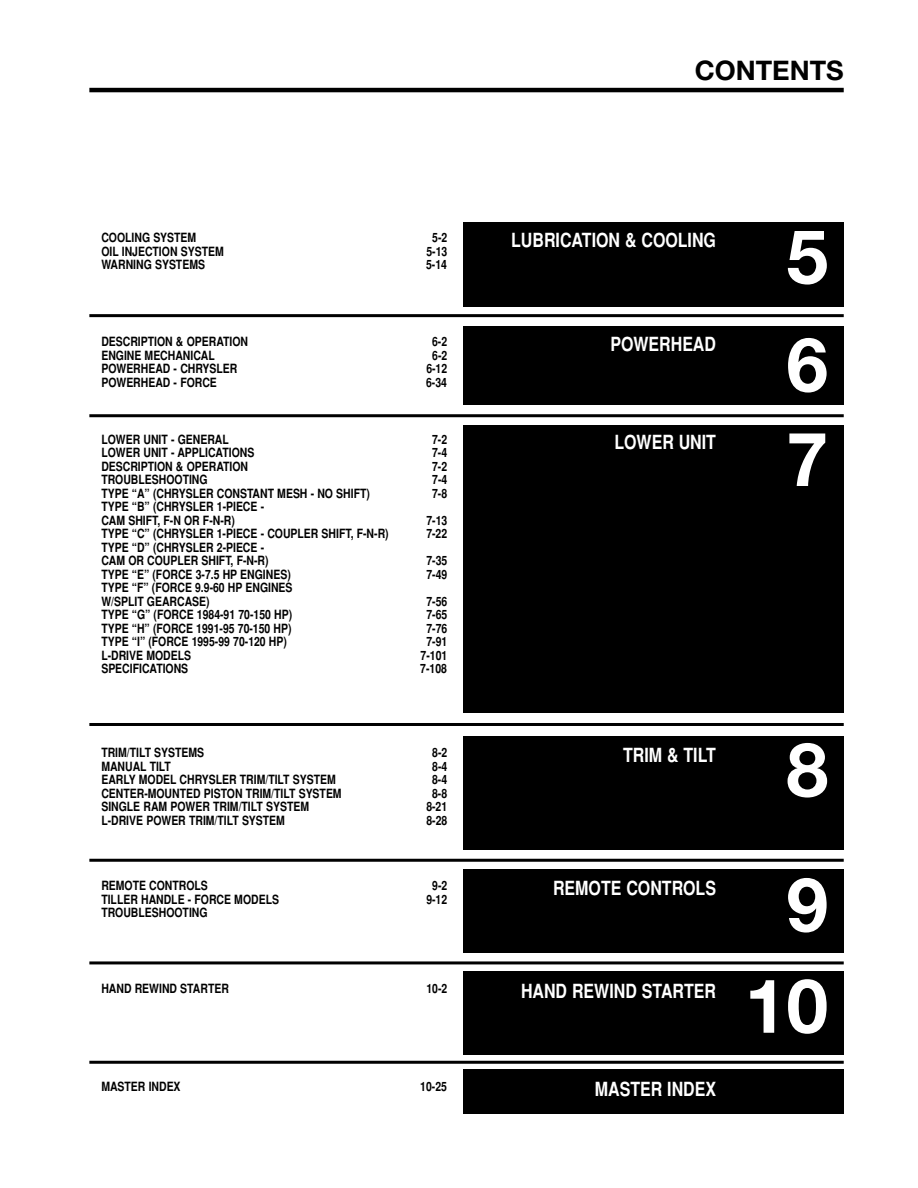
<style>
.page{position:relative;width:918px;height:1188px;background:#fff}
.page>*{position:absolute;margin:0;border:0;box-sizing:border-box;transform-origin:0 0}
.t1{font:700 75px "Helvetica Neue";color:#fff}
.t2{font:700 27px "Helvetica Neue";color:#000}
.t3{font:700 19.5px "Helvetica";color:#fff;scale:.82 1}
.t4{font:700 12.75px/13.5px "Helvetica";color:#000;scale:.82 1}
</style>
<div class="page">
<div style="left:463px;top:869px;width:381px;height:84px;background:#000"></div>
<div style="left:463px;top:1070px;width:381px;height:44px;background:#000"></div>
<hr style="left:89px;top:88px;width:755px;height:4px;background:#000">
<div style="left:463px;top:326px;width:381px;height:78px;background:#000"></div>
<div style="left:463px;top:425px;width:381px;height:288px;background:#000"></div>
<div style="left:463px;top:736px;width:381px;height:114px;background:#000"></div>
<hr style="left:89px;top:314px;width:755px;height:3px;background:#000">
<hr style="left:89px;top:414px;width:755px;height:3px;background:#000">
<hr style="left:89px;top:723px;width:755px;height:3px;background:#000">
<hr style="left:89px;top:859px;width:755px;height:3px;background:#000">
<hr style="left:89px;top:1061px;width:755px;height:3px;background:#000">
<div style="left:463px;top:972px;width:381px;height:83px;background:#000"></div>
<hr style="left:89px;top:961px;width:755px;height:3px;background:#000">
<div style="left:463px;top:222px;width:381px;height:85px;background:#000"></div>
<p class="t4" style="left:101px;top:232px;width:117px">COOLING SYSTEM</p>
<p class="t4" style="left:432px;top:232px;width:20px">5-2</p>
<p class="t4" style="left:101px;top:246px;width:151px">OIL INJECTION SYSTEM</p>
<p class="t4" style="left:426px;top:246px;width:27px">5-13</p>
<p class="t4" style="left:101px;top:259px;width:128px">WARNING SYSTEMS</p>
<p class="t4" style="left:426px;top:259px;width:27px">5-14</p>
<p class="t4" style="left:101px;top:336px;width:180px">DESCRIPTION &amp; OPERATION</p>
<p class="t4" style="left:432px;top:336px;width:20px">6-2</p>
<p class="t4" style="left:101px;top:350px;width:140px">ENGINE MECHANICAL</p>
<p class="t4" style="left:432px;top:350px;width:20px">6-2</p>
<p class="t4" style="left:101px;top:363px;width:167px">POWERHEAD - CHRYSLER</p>
<p class="t4" style="left:426px;top:363px;width:27px">6-12</p>
<p class="t4" style="left:101px;top:377px;width:142px">POWERHEAD - FORCE</p>
<p class="t4" style="left:426px;top:377px;width:27px">6-34</p>
<p class="t4" style="left:101px;top:434px;width:157px">LOWER UNIT - GENERAL</p>
<p class="t4" style="left:432px;top:434px;width:20px">7-2</p>
<p class="t4" style="left:101px;top:447px;width:188px">LOWER UNIT - APPLICATIONS</p>
<p class="t4" style="left:432px;top:447px;width:20px">7-4</p>
<p class="t4" style="left:101px;top:461px;width:180px">DESCRIPTION &amp; OPERATION</p>
<p class="t4" style="left:432px;top:461px;width:20px">7-2</p>
<p class="t4" style="left:101px;top:474px;width:131px">TROUBLESHOOTING</p>
<p class="t4" style="left:432px;top:474px;width:20px">7-4</p>
<p class="t4" style="left:101px;top:488px;width:329px">TYPE “A” (CHRYSLER CONSTANT MESH - NO SHIFT)</p>
<p class="t4" style="left:432px;top:488px;width:20px">7-8</p>
<p class="t4" style="left:101px;top:501px;width:200px">TYPE “B” (CHRYSLER 1-PIECE -<br>CAM SHIFT, F-N OR F-N-R)</p>
<p class="t4" style="left:426px;top:515px;width:27px">7-13</p>
<p class="t4" style="left:101px;top:528px;width:352px">TYPE “C” (CHRYSLER 1-PIECE - COUPLER SHIFT, F-N-R)</p>
<p class="t4" style="left:426px;top:528px;width:27px">7-22</p>
<p class="t4" style="left:101px;top:542px;width:205px">TYPE “D” (CHRYSLER 2-PIECE -<br>CAM OR COUPLER SHIFT, F-N-R)</p>
<p class="t4" style="left:426px;top:555px;width:27px">7-35</p>
<p class="t4" style="left:101px;top:569px;width:233px">TYPE “E” (FORCE 3-7.5 HP ENGINES)</p>
<p class="t4" style="left:426px;top:569px;width:27px">7-49</p>
<p class="t4" style="left:101px;top:582px;width:235px">TYPE “F” (FORCE 9.9-60 HP ENGINES<br>W/SPLIT GEARCASE)</p>
<p class="t4" style="left:426px;top:596px;width:27px">7-56</p>
<p class="t4" style="left:101px;top:609px;width:234px">TYPE “G” (FORCE 1984-91 70-150 HP)</p>
<p class="t4" style="left:426px;top:609px;width:27px">7-65</p>
<p class="t4" style="left:101px;top:623px;width:234px">TYPE “H” (FORCE 1991-95 70-150 HP)</p>
<p class="t4" style="left:426px;top:623px;width:27px">7-76</p>
<p class="t4" style="left:101px;top:636px;width:228px">TYPE “I” (FORCE 1995-99 70-120 HP)</p>
<p class="t4" style="left:426px;top:636px;width:27px">7-91</p>
<p class="t4" style="left:101px;top:650px;width:111px">L-DRIVE MODELS</p>
<p class="t4" style="left:421px;top:650px;width:34px">7-101</p>
<p class="t4" style="left:101px;top:663px;width:108px">SPECIFICATIONS</p>
<p class="t4" style="left:420px;top:663px;width:34px">7-108</p>
<p class="t4" style="left:101px;top:747px;width:127px">TRIM/TILT SYSTEMS</p>
<p class="t4" style="left:432px;top:747px;width:20px">8-2</p>
<p class="t4" style="left:101px;top:761px;width:86px">MANUAL TILT</p>
<p class="t4" style="left:432px;top:761px;width:20px">8-4</p>
<p class="t4" style="left:101px;top:774px;width:287px">EARLY MODEL CHRYSLER TRIM/TILT SYSTEM</p>
<p class="t4" style="left:432px;top:774px;width:20px">8-4</p>
<p class="t4" style="left:101px;top:788px;width:295px">CENTER-MOUNTED PISTON TRIM/TILT SYSTEM</p>
<p class="t4" style="left:432px;top:788px;width:20px">8-8</p>
<p class="t4" style="left:101px;top:801px;width:255px">SINGLE RAM POWER TRIM/TILT SYSTEM</p>
<p class="t4" style="left:426px;top:801px;width:27px">8-21</p>
<p class="t4" style="left:101px;top:815px;width:225px">L-DRIVE POWER TRIM/TILT SYSTEM</p>
<p class="t4" style="left:426px;top:815px;width:27px">8-28</p>
<p class="t4" style="left:101px;top:880px;width:131px">REMOTE CONTROLS</p>
<p class="t4" style="left:432px;top:880px;width:20px">9-2</p>
<p class="t4" style="left:101px;top:894px;width:218px">TILLER HANDLE - FORCE MODELS</p>
<p class="t4" style="left:426px;top:894px;width:27px">9-12</p>
<p class="t4" style="left:101px;top:907px;width:131px">TROUBLESHOOTING</p>
<h2 class="t2" style="left:695px;top:61px;width:151px">CONTENTS</h2>
<h3 class="t3" style="left:511px;top:233px;width:251px">LUBRICATION &amp; COOLING</h3>
<h1 class="t1" style="left:786px;top:230px;width:43px">5</h1>
<h3 class="t3" style="left:610px;top:337px;width:130px">POWERHEAD</h3>
<h1 class="t1" style="left:786px;top:338px;width:43px">6</h1>
<h3 class="t3" style="left:614px;top:435px;width:126px">LOWER UNIT</h3>
<h1 class="t1" style="left:786px;top:432px;width:43px">7</h1>
<h3 class="t3" style="left:623px;top:748px;width:115px">TRIM &amp; TILT</h3>
<h1 class="t1" style="left:786px;top:743px;width:43px">8</h1>
<h3 class="t3" style="left:553px;top:881px;width:200px">REMOTE CONTROLS</h3>
<h1 class="t1" style="left:786px;top:878px;width:43px">9</h1>
<p class="t4" style="left:101px;top:983px;width:157px">HAND REWIND STARTER</p>
<p class="t4" style="left:426px;top:983px;width:27px">10-2</p>
<h3 class="t3" style="left:521px;top:984px;width:239px">HAND REWIND STARTER</h3>
<h1 class="t1" style="left:745px;top:979px;width:85px">10</h1>
<p class="t4" style="left:101px;top:1081px;width:98px">MASTER INDEX</p>
<p class="t4" style="left:420px;top:1081px;width:34px">10-25</p>
<h3 class="t3" style="left:595px;top:1082px;width:149px">MASTER INDEX</h3>
</div>
